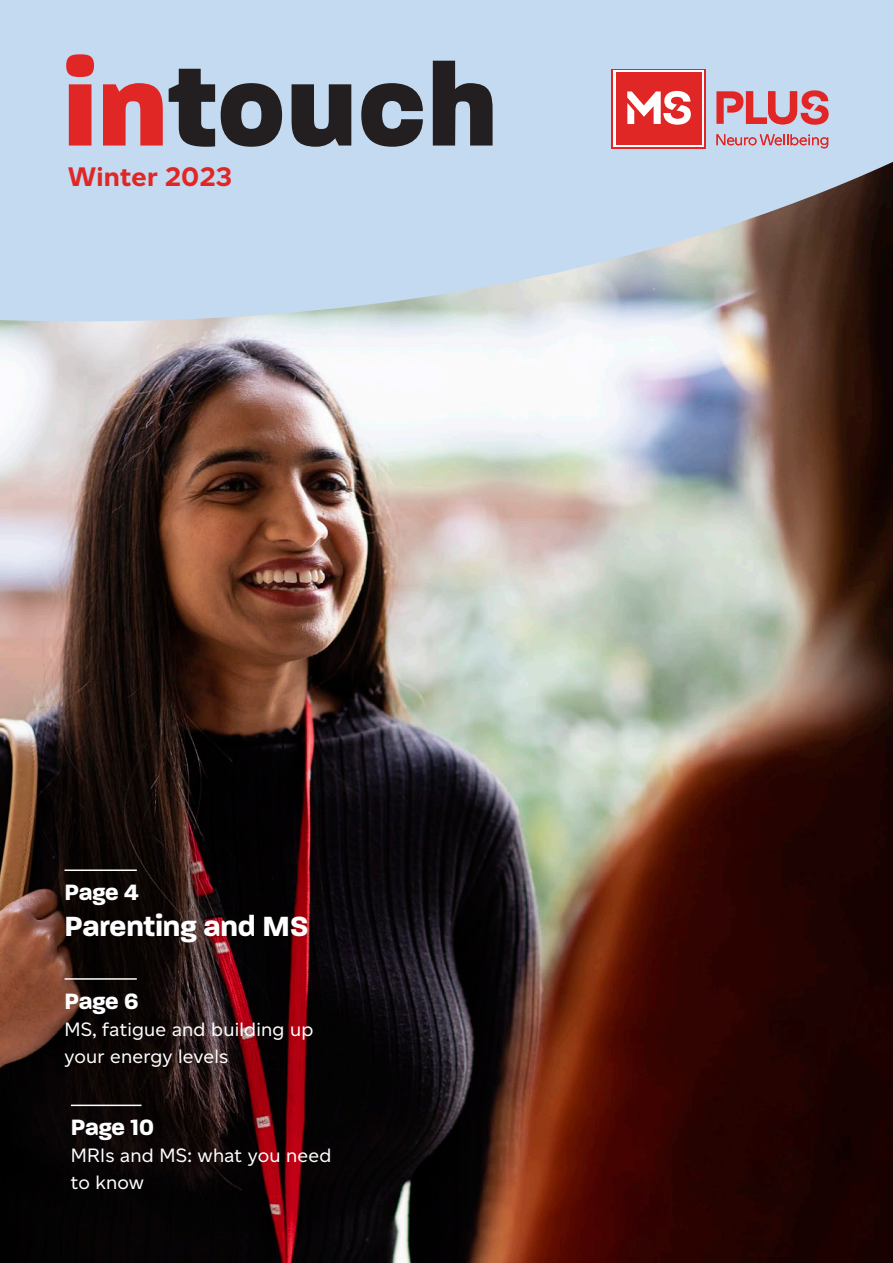
<style>
.page{position:relative;width:893px;height:1263px;background:#fff}
.page>*{position:absolute;margin:0;border:0;box-sizing:border-box;transform-origin:0 0}
.t1{font:800 120px "Paralucent";letter-spacing:.01em;color:#231f20}
.t2{font:700 30px "Paralucent";color:#fff}
.t3{font:700 27px "Altform";letter-spacing:.01em;color:#e12725}
.t4{font:700 24px "Paralucent";letter-spacing:-.01em;color:#fff}
.t5{font:19.5px/27px "Altform";letter-spacing:.01em;color:#fff}
.s1{color:#e12725}
</style>
<div class="page">
<img style="left:0;top:321px;width:893px;height:942px">
<svg style="left:0;top:0;width:893px;height:321px;background:#bacde0"></svg>
<svg style="left:716px;top:134px;width:112px;height:14px;background:#cca1b1"></svg>
<div style="left:611px;top:69px;width:95px;height:80px;background:linear-gradient(to right,#e12725,#e12725)"></div>
<svg style="left:613px;top:71px;width:91px;height:76px"></svg>
<div style="left:616px;top:73px;width:85px;height:72px;background:#e12725"></div>
<svg style="left:627px;top:91px;width:64px;height:34px"></svg>
<svg style="left:716px;top:90px;width:113px;height:35px;background:#d1838e"></svg>
<hr style="left:65px;top:978px;width:72px;height:2px;background:#fff">
<hr style="left:65px;top:869px;width:72px;height:2px;background:#fff">
<hr style="left:71px;top:1104px;width:70px;height:2px;background:#fff">
<p class="t1" style="left:64px;top:34px;width:435px"><span class="s1">in</span>touch</p>
<p class="t3" style="left:68px;top:162px;width:165px">Winter 2023</p>
<p class="t4" style="left:65px;top:877px;width:76px">Page 4</p>
<p class="t2" style="left:65px;top:908px;width:246px">Parenting and MS</p>
<p class="t4" style="left:65px;top:987px;width:76px">Page 6</p>
<p class="t5" style="left:65px;top:1016px;width:250px">MS, fatigue and building up your energy levels</p>
<p class="t4" style="left:71px;top:1113px;width:85px">Page 10</p>
<p class="t5" style="left:71px;top:1142px;width:262px">MRIs and MS: what you need to know</p>
</div>
